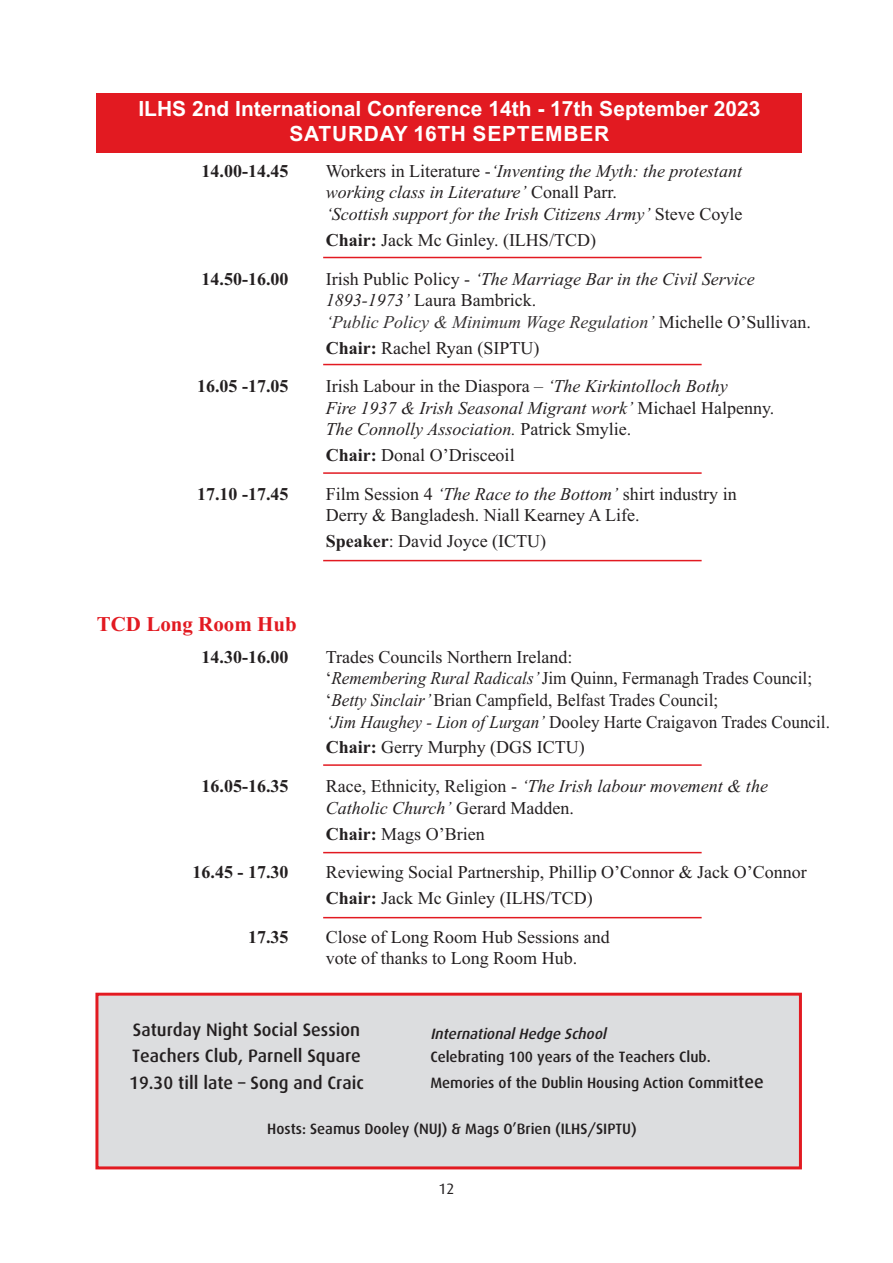
<style>
.page{position:relative;width:893px;height:1263px;background:#fff}
.page>*{position:absolute;margin:0;border:0;box-sizing:border-box;transform-origin:0 0}
.t1{font:700 21px "Arial";color:#fff}
.t2{font:700 21px "Arial";letter-spacing:.035em;color:#fff}
.t3{font:700 21px "Times New Roman";color:#e21a21}
.t4{font:18px/21.6px "Times New Roman";color:#231f20}
.t5{font:italic 18px/21.6px "Times New Roman";color:#231f20}
.t6{font:700 18px "Times New Roman";color:#231f20}
.t7{font:500 18px/26.1px "Dax";color:#231f20}
.t8{font:italic 18px "Times New Roman";color:rgb(35 31 32/.92)}
.t9{font:500 15px "Dax";color:#231f20}
.t10{font:italic 500 15px "Dax";color:#231f20}
.t11{font:15px "Dax";color:#231f20}
.s1{font-style:normal}
.s2{font-weight:700}
.s3{font-style:normal;color:#231f20}
.s4{font-style:italic}
.s5{font-size:18px}
</style>
<div class="page">
<div style="left:97px;top:93px;width:705px;height:60px;background:#e21a21"></div>
<div style="left:98px;top:996px;width:701px;height:170px;background:#dcdddf"></div>
<div style="left:95px;top:993px;width:707px;height:176px;border:3px solid #e21a21"></div>
<hr style="left:323px;top:917px;width:379px;height:1px;background:#e21a21">
<hr style="left:323px;top:764px;width:379px;height:2px;background:#e21a21">
<hr style="left:323px;top:852px;width:379px;height:1px;background:#e21a21">
<hr style="left:323px;top:560px;width:379px;height:1px;background:#e21a21">
<hr style="left:323px;top:257px;width:379px;height:1px;background:#e21a21">
<hr style="left:323px;top:364px;width:379px;height:1px;background:#e21a21">
<hr style="left:323px;top:472px;width:379px;height:2px;background:#e21a21">
<p class="t1" style="left:138px;top:97px;width:623px">ILHS 2nd International Conference 14th - 17th September 2023</p>
<p class="t2" style="left:289px;top:122px;width:321px">SATURDAY 16TH SEPTEMBER</p>
<p class="t6" style="left:201px;top:165px;width:88px">14.00-14.45</p>
<p class="t5" style="left:326px;top:162px;width:418px"><span class="s1">Workers in Literature -</span>‘Inventing the Myth: the protestant working class in Literature’ <span class="s1">Conall Parr.<br></span>‘Scottish support for the Irish Citizens Army’ <span class="s1">Steve Coyle</span></p>
<p class="t4" style="left:326px;top:231px;width:272px"><span class="s2">Chair:</span> Jack Mc Ginley. (ILHS/TCD)</p>
<p class="t6" style="left:201px;top:273px;width:88px">14.50-16.00</p>
<p class="t5" style="left:326px;top:269px;width:430px"><span class="s1">Irish Public Policy -</span> ‘The Marriage Bar in the Civil Service<br>1893-1973’ <span class="s1">Laura Bambrick.</span></p>
<p class="t8" style="left:326px;top:315px;width:487px">‘Public Policy &amp; Minimum Wage Regulation’ <span class="s3">Michelle O’Sullivan.</span></p>
<p class="t4" style="left:326px;top:338px;width:215px"><span class="s2">Chair:</span> Rachel Ryan (SIPTU)</p>
<p class="t6" style="left:197px;top:380px;width:93px">16.05 -17.05</p>
<p class="t5" style="left:326px;top:377px;width:450px"><span class="s1">Irish Labour in the Diaspora –</span> ‘The Kirkintolloch Bothy<br>Fire 1937 &amp; Irish Seasonal Migrant work’ <span class="s1">Michael Halpenny.</span></p>
<p class="t5" style="left:326px;top:420px;width:307px">The Connolly Association. <span class="s1">Patrick Smylie.</span></p>
<p class="t4" style="left:326px;top:446px;width:190px"><span class="s2">Chair:</span> Donal O’Drisceoil</p>
<p class="t6" style="left:197px;top:488px;width:93px">17.10 -17.45</p>
<p class="t4" style="left:326px;top:485px;width:412px">Film Session 4 <span class="s4">‘The Race to the Bottom’</span> shirt industry in<br>Derry &amp; Bangladesh. Niall Kearney A Life.</p>
<p class="t4" style="left:326px;top:532px;width:222px"><span class="s2">Speaker</span>: David Joyce (ICTU)</p>
<p class="t3" style="left:97px;top:617px;width:202px">TCD Long Room Hub</p>
<p class="t6" style="left:201px;top:651px;width:88px">14.30-16.00</p>
<p class="t4" style="left:326px;top:648px;width:506px">Trades Councils Northern Ireland:<br>‘<span class="s4">Remembering Rural Radicals’</span> Jim Quinn, Fermanagh Trades Council; ‘<span class="s4">Betty Sinclair’</span> Brian Campfield, Belfast Trades Council;<br><span class="s4">‘Jim Haughey - Lion of Lurgan’</span> Dooley Harte Craigavon Trades Council.</p>
<p class="t4" style="left:326px;top:738px;width:260px"><span class="s2">Chair:</span> Gerry Murphy (DGS ICTU)</p>
<p class="t6" style="left:201px;top:780px;width:88px">16.05-16.35</p>
<p class="t5" style="left:326px;top:777px;width:444px"><span class="s1">Race, Ethnicity, Religion -</span> ‘The Irish labour movement &amp; the<br>Catholic Church’ <span class="s1">Gerard Madden.</span></p>
<p class="t4" style="left:326px;top:824px;width:160px"><span class="s2">Chair:</span> Mags O’Brien</p>
<p class="t6" style="left:192px;top:866px;width:97px">16.45 - 17.30</p>
<p class="t4" style="left:326px;top:863px;width:482px">Reviewing Social Partnership, Phillip O’Connor &amp; Jack O’Connor</p>
<p class="t4" style="left:326px;top:889px;width:268px"><span class="s2">Chair:</span> Jack Mc Ginley (ILHS/TCD)</p>
<p class="t6" style="left:248px;top:931px;width:42px">17.35</p>
<p class="t4" style="left:326px;top:927px;width:286px">Close of Long Room Hub Sessions and vote of thanks to Long Room Hub.</p>
<p class="t7" style="left:129px;top:1018px;width:236px">Saturday Night Social Session<br>Teachers Club, Parnell Square<br>19.30 till late – Song and Craic</p>
<p class="t10" style="left:430px;top:1027px;width:181px">InternationalHedge School</p>
<p class="t9" style="left:430px;top:1049px;width:282px">Celebrating 100 years of the Teachers Club.</p>
<p class="t9" style="left:430px;top:1075px;width:335px">Memories of the Dublin Housing Action Commit<span class="s5">tee</span></p>
<p class="t9" style="left:267px;top:1121px;width:371px">Hosts: Seamus Dooley (NUJ) &amp; Mags O’Brien (ILHS/SIPTU)</p>
<p class="t11" style="left:439px;top:1182px;width:17px">12</p>
</div>
